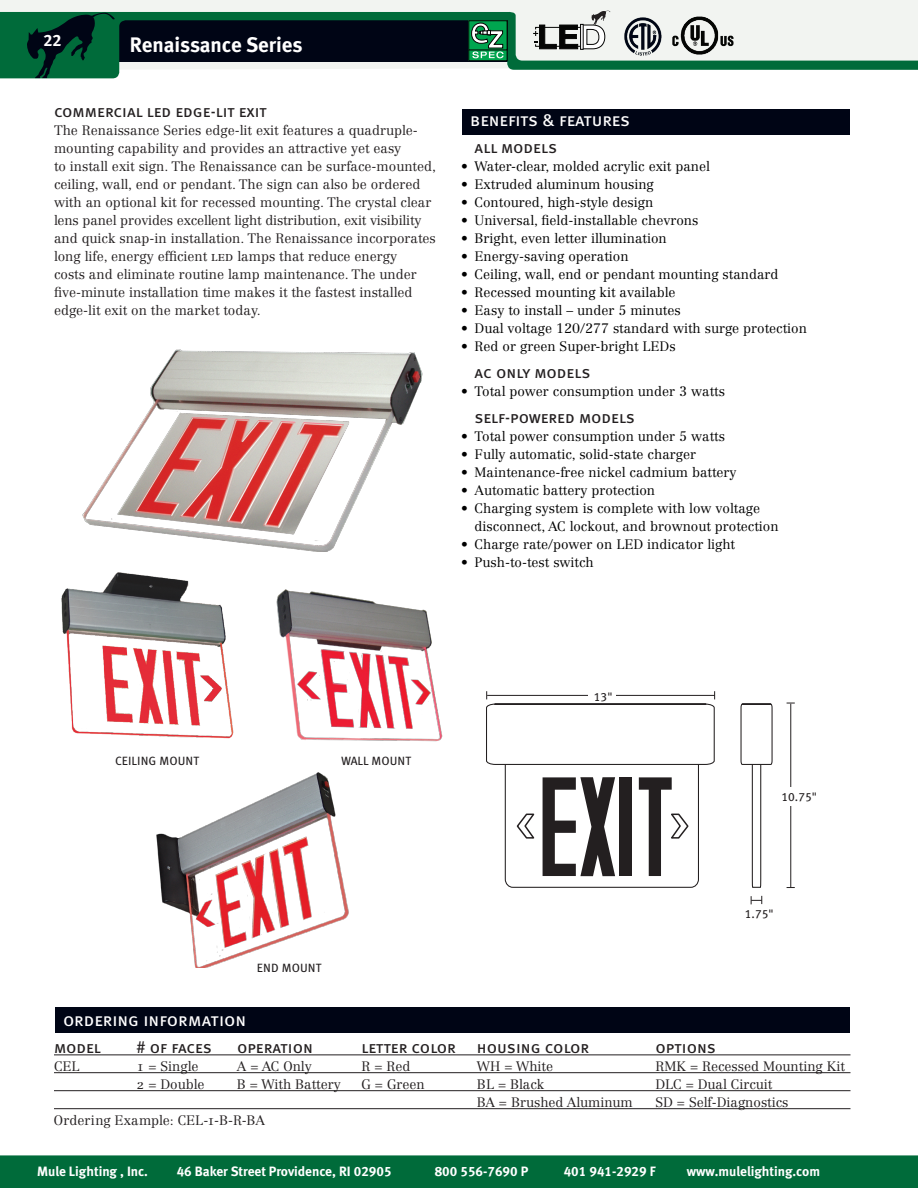
<style>
.page{position:relative;width:918px;height:1188px;background:#fff}
.page>*{position:absolute;margin:0;border:0;box-sizing:border-box;transform-origin:0 0}
.t1{font:21px "Meta Bold LF";color:#fff}
.t2{font:18px "Meta Book LF Caps";color:#fff}
.t3{font:16.5px "Meta Book LF Caps";color:#231f20}
.t4{font:16.5px "Meta Bold LF";color:#fff}
.t5{font:300 13.5px/18px "Centennial LT Std";color:#231f20}
.t6{font:300 13.5px/18px "Centennial LT Std";color:#000}
.t7{font:13.5px "Meta Bold LF";color:#fff}
.t8{font:12px "Meta Book LF Caps";letter-spacing:.005em;color:#231f20}
</style>
<div class="page">
<div style="left:0;top:0;width:918px;height:12px;background:#f2f4f1"></div>
<svg style="left:0;top:12px;width:917px;height:66px"></svg>
<div style="left:0;top:1155px;width:918px;height:33px;background:#006b3a"></div>
<img style="left:27px;top:12px;width:88px;height:66px">
<svg style="left:471px;top:50px;width:34px;height:9px"></svg>
<div style="left:469px;top:20px;width:38px;height:41px;border:1px solid #040503"></div>
<div style="left:469px;top:21px;width:38px;height:29px;background:#00a54f"></div>
<svg style="left:471px;top:23px;width:33px;height:35px"></svg>
<div style="left:580px;top:24px;width:3px;height:26px;background:#fff;border:1px solid #050504"></div>
<svg style="left:533px;top:11px;width:77px;height:38px"></svg>
<img style="left:671px;top:15px;width:64px;height:40px">
<img style="left:623px;top:17px;width:40px;height:39px">
<svg style="left:917px;top:12px;width:1px;height:58px"></svg>
<div style="left:462px;top:109px;width:388px;height:26px;background:#000515"></div>
<img style="left:156px;top:772px;width:193px;height:196px">
<img style="left:82px;top:349px;width:341px;height:202px">
<div style="left:55px;top:1007px;width:795px;height:26px;background:#000515"></div>
<hr style="left:54px;top:1054px;width:796px;height:1px;background:#231f20">
<hr style="left:54px;top:1072px;width:796px;height:1px;background:#231f20">
<hr style="left:54px;top:1090px;width:796px;height:1px;background:#231f20">
<hr style="left:54px;top:1108px;width:796px;height:1px;background:#231f20">
<img style="left:61px;top:572px;width:173px;height:167px">
<img style="left:276px;top:589px;width:167px;height:153px">
<hr style="left:790px;top:704px;width:1px;height:183px;background:#231f20">
<svg style="left:740px;top:703px;width:33px;height:185px"></svg>
<svg style="left:486px;top:691px;width:229px;height:197px"></svg>
<div style="left:778px;top:787px;width:43px;height:18px;background:#fff"></div>
<svg style="left:751px;top:896px;width:11px;height:8px"></svg>
<p class="t4" style="left:43px;top:31px;width:20px">22</p>
<h1 class="t1" style="left:130px;top:33px;width:174px">Renaissance Series</h1>
<p class="t3" style="left:54px;top:102px;width:214px">commercial led edge-lit exit</p>
<p class="t5" style="left:54px;top:121px;width:384px">The Renaissance Series edge-lit exit features a quadruple&shy;mounting capability and provides an attractive yet easy<br>to install exit sign. The Renaissance can be surface-mounted, ceiling, wall, end or pendant. The sign can also be ordered with an optional kit for recessed mounting. The crystal clear lens panel provides excellent light distribution, exit visibility and quick snap-in installation. The Renaissance incorporates long life, energy efficient led lamps that reduce energy<br>costs and eliminate routine lamp maintenance. The under five-minute installation time makes it the fastest installed edge-lit exit on the market today.</p>
<h2 class="t2" style="left:470px;top:109px;width:162px">benefits &amp; features</h2>
<p class="t3" style="left:475px;top:138px;width:84px">all models</p>
<p class="t6" style="left:461px;top:157px;width:250px">• Water-clear, molded acrylic exit panel</p>
<p class="t6" style="left:461px;top:175px;width:194px">• Extruded aluminum housing</p>
<p class="t6" style="left:461px;top:193px;width:194px">• Contoured, high-style design</p>
<p class="t6" style="left:461px;top:211px;width:239px">• Universal, field-installable chevrons</p>
<p class="t6" style="left:461px;top:229px;width:207px">• Bright, even letter illumination</p>
<p class="t6" style="left:461px;top:247px;width:169px">• Energy-saving operation</p>
<p class="t6" style="left:461px;top:265px;width:319px">• Ceiling, wall, end or pendant mounting standard</p>
<p class="t6" style="left:461px;top:283px;width:216px">• Recessed mounting kit available</p>
<p class="t6" style="left:461px;top:301px;width:221px">• Easy to install – under 5 minutes</p>
<p class="t6" style="left:461px;top:319px;width:347px">• Dual voltage 120/277 standard with surge protection</p>
<p class="t6" style="left:461px;top:337px;width:216px">• Red or green Super-bright LEDs</p>
<p class="t3" style="left:475px;top:363px;width:117px">ac only models</p>
<p class="t6" style="left:461px;top:382px;width:265px">• Total power consumption under 3 watts</p>
<p class="t3" style="left:475px;top:408px;width:162px">self-powered models</p>
<p class="t6" style="left:461px;top:427px;width:265px">• Total power consumption under 5 watts</p>
<p class="t6" style="left:461px;top:445px;width:237px">• Fully automatic, solid-state charger</p>
<p class="t6" style="left:461px;top:463px;width:277px">• Maintenance-free nickel cadmium battery</p>
<p class="t6" style="left:461px;top:481px;width:195px">• Automatic battery protection</p>
<p class="t6" style="left:475px;top:499px;width:306px;text-indent:-14px">• Charging system is complete with low voltage disconnect, AC lockout, and brownout protection</p>
<p class="t6" style="left:461px;top:535px;width:275px">• Charge rate/power on LED indicator light</p>
<p class="t6" style="left:461px;top:553px;width:134px">• Push-to-test switch</p>
<p class="t8" style="left:115px;top:754px;width:86px">ceiling mount</p>
<p class="t8" style="left:342px;top:754px;width:71px">wall mount</p>
<p class="t8" style="left:257px;top:961px;width:66px">end mount</p>
<p class="t8" style="left:594px;top:689px;width:20px">13"</p>
<p class="t8" style="left:781px;top:790px;width:37px">10.75"</p>
<p class="t8" style="left:745px;top:907px;width:30px">1.75"</p>
<h2 class="t2" style="left:63px;top:1009px;width:185px">ordering information</h2>
<p class="t3" style="left:54px;top:1038px;width:48px">model</p>
<p class="t3" style="left:136px;top:1038px;width:77px"># of faces</p>
<p class="t3" style="left:237px;top:1038px;width:77px">operation</p>
<p class="t3" style="left:361px;top:1038px;width:96px">letter color</p>
<p class="t3" style="left:477px;top:1038px;width:114px">housing color</p>
<p class="t3" style="left:655px;top:1038px;width:62px">options</p>
<p class="t5" style="left:54px;top:1057px;width:27px">CEL</p>
<p class="t5" style="left:136px;top:1057px;width:64px">1 = Single</p>
<p class="t5" style="left:237px;top:1057px;width:76px">A = AC Only</p>
<p class="t5" style="left:362px;top:1057px;width:51px">R = Red</p>
<p class="t5" style="left:477px;top:1057px;width:78px">WH = White</p>
<p class="t5" style="left:656px;top:1057px;width:191px">RMK = Recessed Mounting Kit</p>
<p class="t5" style="left:136px;top:1075px;width:70px">2 = Double</p>
<p class="t5" style="left:237px;top:1075px;width:105px">B = With Battery</p>
<p class="t5" style="left:361px;top:1075px;width:65px">G = Green</p>
<p class="t5" style="left:477px;top:1075px;width:69px">BL = Black</p>
<p class="t5" style="left:655px;top:1075px;width:118px">DLC = Dual Circuit</p>
<p class="t5" style="left:477px;top:1093px;width:157px">BA = Brushed Aluminum</p>
<p class="t5" style="left:655px;top:1093px;width:135px">SD = Self-Diagnostics</p>
<p class="t5" style="left:54px;top:1111px;width:133px">Ordering Example: cel</p>
<p class="t5" style="left:203px;top:1111px;width:54px">-1-b-r-ba</p>
<p class="t7" style="left:37px;top:1163px;width:112px">Mule Lighting , Inc.</p>
<p class="t7" style="left:177px;top:1163px;width:216px">46 Baker Street Providence, RI 02905</p>
<p class="t7" style="left:435px;top:1163px;width:95px">800 556-7690 P</p>
<p class="t7" style="left:564px;top:1163px;width:93px">401 941-2929 F</p>
<p class="t7" style="left:687px;top:1163px;width:135px">www.mulelighting.com</p>
</div>
